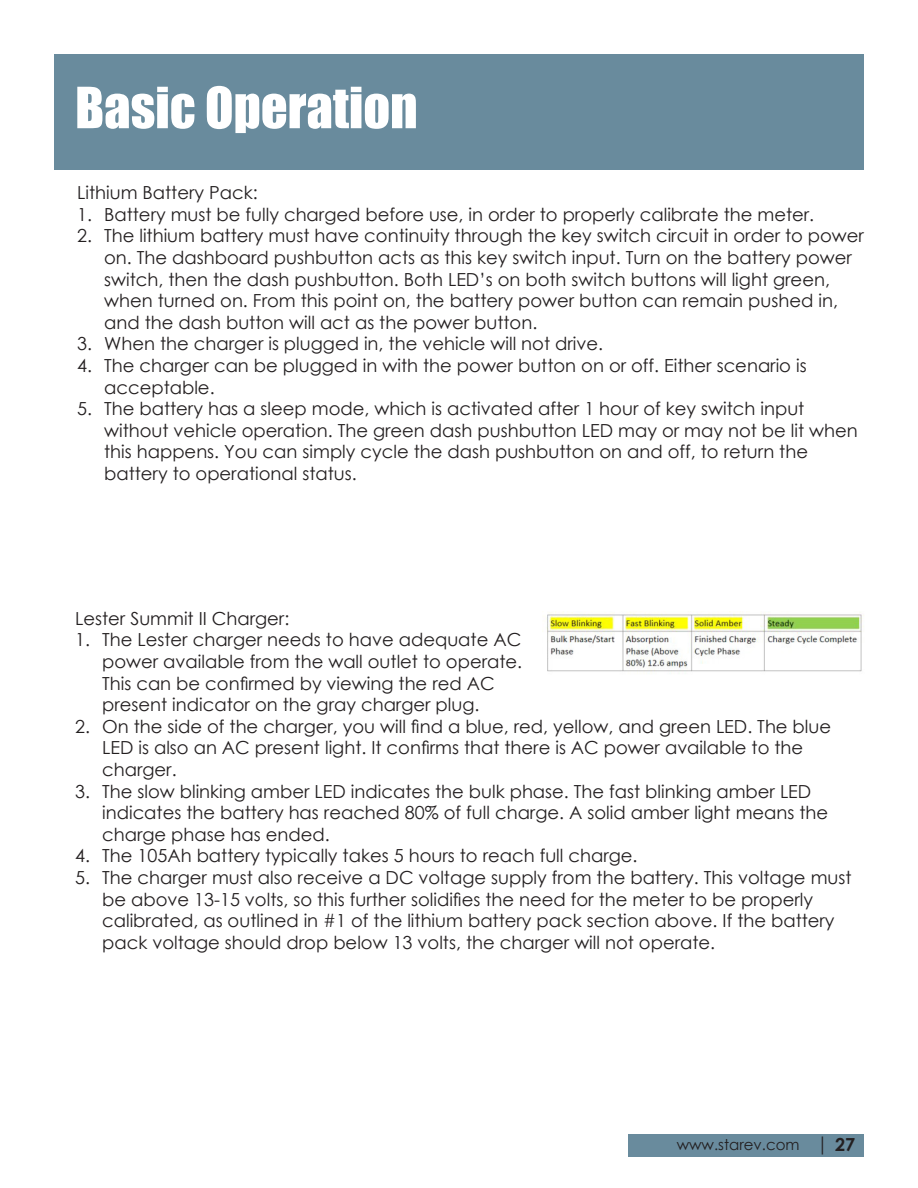
<style>
.page{position:relative;width:918px;height:1188px;background:#fff}
.page>*{position:absolute;margin:0;border:0;box-sizing:border-box;transform-origin:0 0}
.t1{font:52.5px "Impact";color:#fff}
.t2{font:18px/21.6px "Century Gothic";color:#231f20}
.t3{font:15px "Century Gothic";color:#231f20}
.s1{font-family:"Minion Pro";font-size:18px}
.s2{font-weight:700;font-size:18px}
</style>
<div class="page">
<div style="left:628px;top:1134px;width:236px;height:22px;background:#698b9d"></div>
<div style="left:54px;top:54px;width:810px;height:115px;background:#698b9d"></div>
<img style="left:546px;top:611px;width:318px;height:61px">
<p class="t1" style="left:75px;top:67px;width:344px">Basic Operation</p>
<p class="t2" style="left:77px;top:182px;width:182px">Lithium Battery Pack:</p>
<p class="t2" style="left:77px;top:203px;width:739px">1. Battery must be fully charged before use, in order to properly calibrate the meter.</p>
<p class="t2" style="left:104px;top:225px;width:761px;text-indent:-27px">2. The lithium battery must have continuity through the key switch circuit in order to power on. The dashboard pushbutton acts as this key switch input. Turn on the battery power switch, then the dash pushbutton. Both LED’s on both switch buttons will light green, when turned on. From this point on, the battery power button can remain pushed in, and the dash button will act as the power button.</p>
<p class="t2" style="left:77px;top:333px;width:527px">3. When the charger is plugged in, the vehicle will not drive.</p>
<p class="t2" style="left:104px;top:354px;width:704px;text-indent:-27px">4. The charger can be plugged in with the power button on or off. Either scenario is acceptable.</p>
<p class="t2" style="left:104px;top:398px;width:755px;text-indent:-27px">5. The battery has a sleep mode, which is activated after 1 hour of key switch input without vehicle operation. The green dash pushbutton LED may or may not be lit when this happens. You can simply cycle the dash pushbutton on and off, to return the battery to operational status.</p>
<p class="t2" style="left:75px;top:607px;width:216px">Lester Summit II Charger:</p>
<p class="t2" style="left:102px;top:629px;width:422px;text-indent:-27px">1. The Lester charger needs to have adequate AC power available from the wall outlet to operate.<br>This can be confirmed by viewing the red AC present indicator on the gray charger plug.</p>
<p class="t2" style="left:102px;top:715px;width:731px;text-indent:-27px">2. On the side of the charger, you will find a blue, red, yellow, and green LED. The blue<br>LED is also an AC present light. It confirms that there is AC power available to the charger.</p>
<p class="t2" style="left:102px;top:780px;width:728px;text-indent:-27px">3. The slow blinking amber LED indicates the bulk phase. The fast blinking amber LED indicates the battery has reached 80% of full charge. A solid amber light means the charge phase has ended.</p>
<p class="t2" style="left:75px;top:845px;width:564px">4. The 105Ah battery typically takes 5 hours to reach full charge.</p>
<p class="t2" style="left:102px;top:866px;width:751px;text-indent:-27px">5. The charger must also receive a DC voltage supply from the battery. This voltage must be above 13-15 volts, so this further solidifies the need for the meter to be properly calibrated, as outlined in #1 of the lithium battery pack section above. If the battery pack voltage should drop below 13 volts, the charger will not operate.</p>
<p class="t3" style="left:677px;top:1134px;width:180px">www.starev.com <span class="s1">|</span> <span class="s2">27</span></p>
</div>
